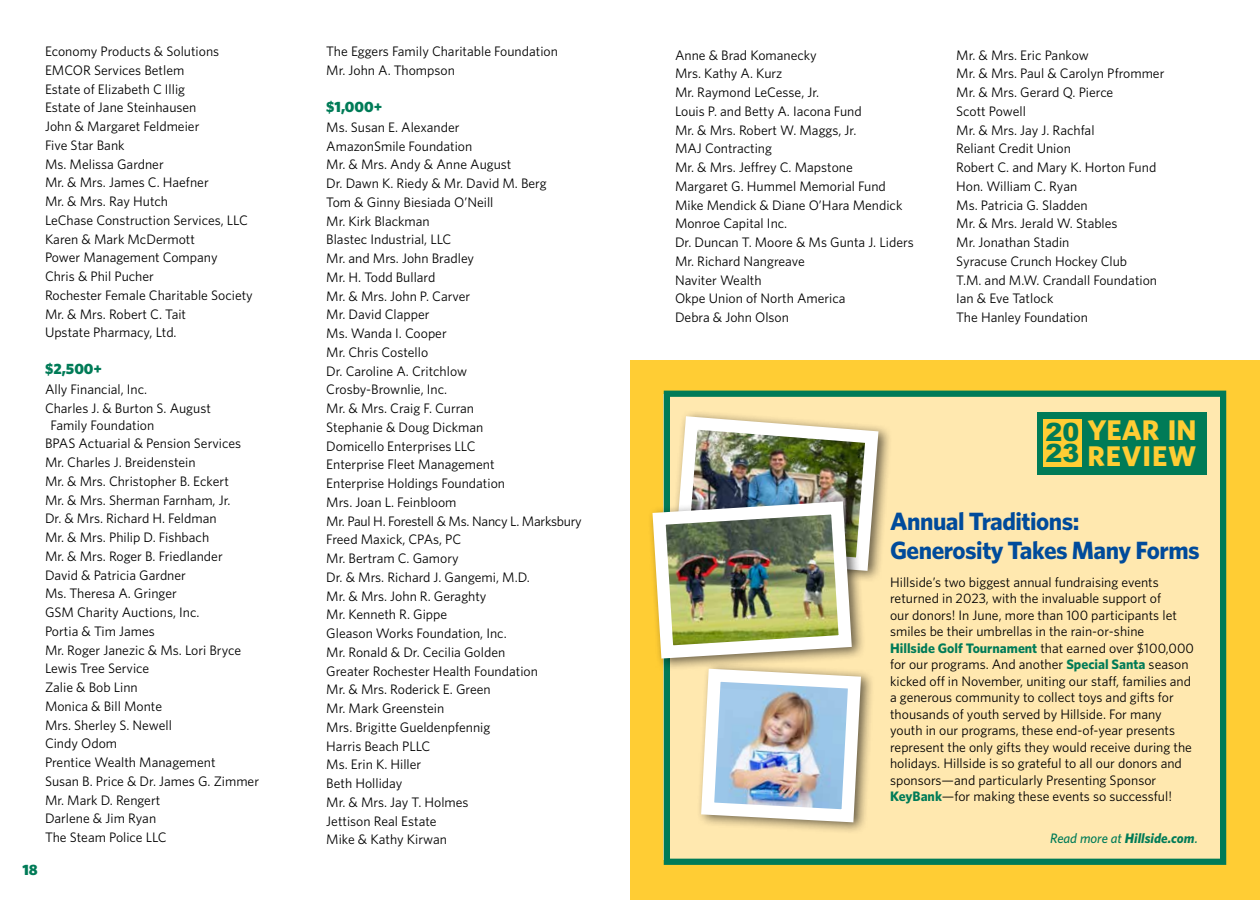
<style>
.page{position:relative;width:1260px;height:900px;background:#fff}
.page>*{position:absolute;margin:0;border:0;box-sizing:border-box;transform-origin:0 0}
.t1{font:700 28.5px/25.9px "Whitney";letter-spacing:.03em;color:#ffcd34}
.t2{font:900 25.25px/21.9px "Arial";color:#007b57}
.t3{font:700 25px/28.8px "Whitney";letter-spacing:-.02em;color:#004b9b}
.t4{font:900 15px "Whitney";color:#007b57}
.t5{font:13.75px/18.8px "Whitney";color:#000}
.t6{font:italic 700 13.75px "Whitney";color:#007b57}
.s1{font-weight:700;color:#007b57}
.s2{font-weight:500}
</style>
<div class="page">
<div style="left:630px;top:360px;width:630px;height:540px;background:#ffcd34"></div>
<div style="left:664px;top:394px;width:560px;height:465px;background:#ffe8af"></div>
<div style="left:664px;top:391px;width:562px;height:474px;border:6px solid #007b57"></div>
<div style="left:1037px;top:412px;width:170px;height:63px;background:#007b57"></div>
<div style="left:1043px;top:419px;width:39px;height:48px;background:#ffcd34"></div>
<div style="left:670px;top:410px;width:223px;height:173px;background:#000;opacity:.59"></div>
<img style="left:650px;top:410px;width:235px;height:419px">
<p class="t5" style="left:45px;top:42px;width:209px">Economy Products &amp; Solutions<br>EMCOR Services Betlem<br>Estate of Elizabeth C Illig<br>Estate of Jane Steinhausen<br>John &amp; Margaret Feldmeier<br>Five Star Bank<br>Ms. Melissa Gardner<br>Mr. &amp; Mrs. James C. Haefner<br>Mr. &amp; Mrs. Ray Hutch<br>LeChase Construction Services, LLC<br>Karen &amp; Mark McDermott<br>Power Management Company<br>Chris &amp; Phil Pucher<br>Rochester Female Charitable Society<br>Mr. &amp; Mrs. Robert C. Tait<br>Upstate Pharmacy, Ltd.</p>
<p class="t4" style="left:45px;top:359px;width:59px">$2,500+</p>
<p class="t5" style="left:45px;top:380px;width:167px">Ally Financial, Inc.<br>Charles J. &amp; Burton S. August</p>
<p class="t5" style="left:45px;top:415px;width:216px;text-indent:6px">Family Foundation<br>BPAS Actuarial &amp; Pension Services<br>Mr. Charles J. Breidenstein<br>Mr. &amp; Mrs. Christopher B. Eckert<br>Mr. &amp; Mrs. Sherman Farnham, Jr.<br>Dr. &amp; Mrs. Richard H. Feldman<br>Mr. &amp; Mrs. Philip D. Fishbach<br>Mr. &amp; Mrs. Roger B. Friedlander<br>David &amp; Patricia Gardner<br>Ms. Theresa A. Gringer<br>GSM Charity Auctions, Inc.<br>Portia &amp; Tim James<br>Mr. Roger Janezic &amp; Ms. Lori Bryce<br>Lewis Tree Service<br>Zalie &amp; Bob Linn<br>Monica &amp; Bill Monte<br>Mrs. Sherley S. Newell<br>Cindy Odom<br>Prentice Wealth Management<br>Susan B. Price &amp; Dr. James G. Zimmer<br>Mr. Mark D. Rengert<br>Darlene &amp; Jim Ryan<br>The Steam Police LLC</p>
<p class="t4" style="left:22px;top:860px;width:17px">18</p>
<p class="t5" style="left:326px;top:42px;width:233px">The Eggers Family Charitable Foundation<br>Mr. John A. Thompson</p>
<p class="t4" style="left:326px;top:97px;width:58px">$1,000+</p>
<p class="t5" style="left:326px;top:117px;width:257px">Ms. Susan E. Alexander<br>AmazonSmile Foundation<br>Mr. &amp; Mrs. Andy &amp; Anne August<br>Dr. Dawn K. Riedy &amp; Mr. David M. Berg<br>Tom &amp; Ginny Biesiada O’Neill<br>Mr. Kirk Blackman<br>Blastec Industrial, LLC<br>Mr. and Mrs. John Bradley<br>Mr. H. Todd Bullard<br>Mr. &amp; Mrs. John P. Carver<br>Mr. David Clapper<br>Ms. Wanda I. Cooper<br>Mr. Chris Costello<br>Dr. Caroline A. Critchlow<br>Crosby-Brownlie, Inc.<br>Mr. &amp; Mrs. Craig F. Curran<br>Stephanie &amp; Doug Dickman<br>Domicello Enterprises LLC<br>Enterprise Fleet Management<br>Enterprise Holdings Foundation<br>Mrs. Joan L. Feinbloom<br>Mr. Paul H. Forestell &amp; Ms. Nancy L. Marksbury<br>Freed Maxick, CPAs, PC<br>Mr. Bertram C. Gamory<br>Dr. &amp; Mrs. Richard J. Gangemi, M.D.<br>Mr. &amp; Mrs. John R. Geraghty<br>Mr. Kenneth R. Gippe<br>Gleason Works Foundation, Inc.<br>Mr. Ronald &amp; Dr. Cecilia Golden<br>Greater Rochester Health Foundation<br>Mr. &amp; Mrs. Roderick E. Green<br>Mr. Mark Greenstein<br>Mrs. Brigitte Gueldenpfennig<br>Harris Beach PLLC<br>Ms. Erin K. Hiller<br>Beth Holliday<br>Mr. &amp; Mrs. Jay T. Holmes<br>Jettison Real Estate<br>Mike &amp; Kathy Kirwan</p>
<p class="t5" style="left:675px;top:45px;width:240px">Anne &amp; Brad Komanecky<br>Mrs. Kathy A. Kurz<br>Mr. Raymond LeCesse, Jr.<br>Louis P. and Betty A. Iacona Fund<br>Mr. &amp; Mrs. Robert W. Maggs, Jr.<br>MAJ Contracting<br>Mr. &amp; Mrs. Jeffrey C. Mapstone<br>Margaret G. Hummel Memorial Fund<br>Mike Mendick &amp; Diane O’Hara Mendick<br>Monroe Capital Inc.<br>Dr. Duncan T. Moore &amp; Ms Gunta J. Liders<br>Mr. Richard Nangreave<br>Naviter Wealth<br>Okpe Union of North America<br>Debra &amp; John Olson</p>
<p class="t5" style="left:956px;top:45px;width:210px">Mr. &amp; Mrs. Eric Pankow<br>Mr. &amp; Mrs. Paul &amp; Carolyn Pfrommer<br>Mr. &amp; Mrs. Gerard Q. Pierce<br>Scott Powell<br>Mr. &amp; Mrs. Jay J. Rachfal<br>Reliant Credit Union<br>Robert C. and Mary K. Horton Fund<br>Hon. William C. Ryan<br>Ms. Patricia G. Sladden<br>Mr. &amp; Mrs. Jerald W. Stables<br>Mr. Jonathan Stadin<br>Syracuse Crunch Hockey Club<br>T.M. and M.W. Crandall Foundation<br>Ian &amp; Eve Tatlock<br>The Hanley Foundation</p>
<h2 class="t2" style="left:1046px;top:420px;width:35px">20<br>23</h2>
<h1 class="t1" style="left:1087px;top:416px;width:111px">YEAR IN<br>REVIEW</h1>
<h3 class="t3" style="left:890px;top:507px;width:311px">Annual Traditions:<br>Generosity Takes Many Forms</h3>
<p class="t5" style="left:890px;top:573px;width:305px;line-height:16.5px">Hillside’s two biggest annual fundraising events returned in 2023, with the invaluable support of<br>our donors! In June, more than 100 participants let smiles be their umbrellas in the rain-or-shine<br><span class="s1">Hillside Golf Tournament</span> that earned over $100,000 for our programs. And another <span class="s1">Special Santa</span> season kicked off in November, uniting our staff, families and a generous community to collect toys and gifts for thousands of youth served by Hillside. For many youth in our programs, these end-of-year presents represent the only gifts they would receive during the holidays. Hillside is so grateful to all our donors and sponsors—and particularly Presenting Sponsor <span class="s1">KeyBank</span>—for making these events so successful!</p>
<p class="t6" style="left:1050px;top:830px;width:149px"><span class="s2">Read more at</span> Hillside.com<span class="s2">.</span></p>
</div>
